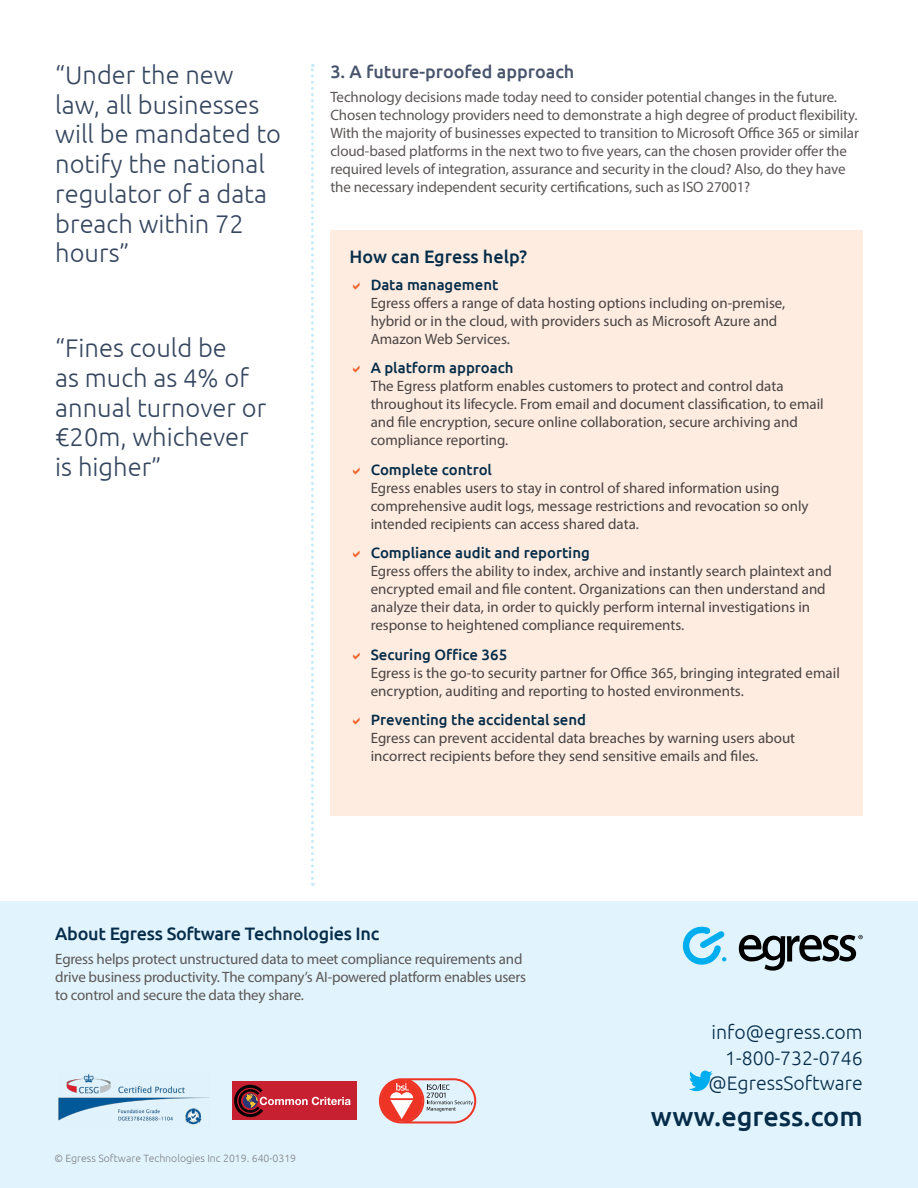
<style>
.page{position:relative;width:918px;height:1188px;background:#fff}
.page>*{position:absolute;margin:0;border:0;box-sizing:border-box;transform-origin:0 0}
.t1{font:500 27px "Ubuntu";color:#052c49}
.t2{font:300 25.5px/29.7px "Ubuntu";color:#35465f}
.t3{font:300 19.5px/25.5px "Ubuntu";color:#052c49;text-align:right}
.t4{font:500 18px "Ubuntu";letter-spacing:-.015em;color:#052c49}
.t5{font:500 18px "Ubuntu";color:#48546c}
.t6{font:15px/18px "Myriad Pro";color:#484342}
.t7{font:15px/18px "Myriad Pro";letter-spacing:-.01em;color:#5c5756}
.t8{font:500 15px "Ubuntu";color:#052c49}
.t9{font:300 10.5px "Ubuntu";color:#808285}
</style>
<div class="page">
<div style="left:330px;top:230px;width:533px;height:585px;background:#feece1"></div>
<svg style="left:311px;top:64px;width:3px;height:822px"></svg>
<div style="left:0;top:901px;width:918px;height:287px;background:#e1f4fd"></div>
<svg style="left:739px;top:935px;width:124px;height:36px"></svg>
<svg style="left:682px;top:926px;width:44px;height:39px"></svg>
<svg style="left:689px;top:1071px;width:24px;height:20px"></svg>
<div style="left:232px;top:1082px;width:125px;height:38px;background:#c72030"></div>
<svg style="left:234px;top:1085px;width:117px;height:32px"></svg>
<img style="left:58px;top:1074px;width:152px;height:51px">
<svg style="left:379px;top:1078px;width:97px;height:45px"></svg>
<h2 class="t2" style="left:55px;top:59px;width:227px">“Under the new law, all businesses will be mandated to notify the national regulator of a data breach within 72 hours”</h2>
<h2 class="t2" style="left:55px;top:332px;width:213px">“Fines could be<br>as much as 4% of annual turnover or €20m, whichever is higher”</h2>
<p class="t5" style="left:330px;top:60px;width:246px">3. A future-proofed approach</p>
<p class="t7" style="left:330px;top:88px;width:530px">Technology decisions made today need to consider potential changes in the future.<br>Chosen technology providers need to demonstrate a high degree of product flexibility.<br>With the majority of businesses expected to transition to Microsoft Office 365 or similar cloud-based platforms in the next two to five years, can the chosen provider offer the required levels of integration, assurance and security in the cloud? Also, do they have the necessary independent security certifications, such as ISO 27001?</p>
<p class="t4" style="left:350px;top:245px;width:179px">How can Egress help?</p>
<p class="t8" style="left:371px;top:275px;width:129px">Data management</p>
<p class="t6" style="left:371px;top:294px;width:416px">Egress offers a range of data hosting options including on-premise, hybrid or in the cloud, with providers such as Microsoft Azure and<br>Amazon Web Services.</p>
<p class="t8" style="left:371px;top:359px;width:144px">A platform approach</p>
<p class="t6" style="left:371px;top:377px;width:455px">The Egress platform enables customers to protect and control data throughout its lifecycle. From email and document classification, to email and file encryption, secure online collaboration, secure archiving and compliance reporting.</p>
<p class="t8" style="left:371px;top:460px;width:123px">Complete control</p>
<p class="t6" style="left:371px;top:479px;width:439px">Egress enables users to stay in control of shared information using comprehensive audit logs, message restrictions and revocation so only intended recipients can access shared data.</p>
<p class="t8" style="left:371px;top:544px;width:221px">Compliance audit and reporting</p>
<p class="t6" style="left:371px;top:562px;width:463px">Egress offers the ability to index, archive and instantly search plaintext and encrypted email and file content. Organizations can then understand and analyze their data, in order to quickly perform internal investigations in response to heightened compliance requirements.</p>
<p class="t8" style="left:371px;top:645px;width:138px">Securing Office 365</p>
<p class="t6" style="left:371px;top:664px;width:471px">Egress is the go-to security partner for Office 365, bringing integrated email encryption, auditing and reporting to hosted environments.</p>
<p class="t8" style="left:371px;top:711px;width:217px">Preventing the accidental send</p>
<p class="t6" style="left:371px;top:729px;width:426px">Egress can prevent accidental data breaches by warning users about incorrect recipients before they send sensitive emails and files.</p>
<p class="t4" style="left:55px;top:922px;width:326px">About Egress Software Technologies Inc</p>
<p class="t7" style="left:55px;top:950px;width:472px">Egress helps protect unstructured data to meet compliance requirements and drive business productivity. The company’s AI-powered platform enables users to control and secure the data they share.</p>
<p class="t9" style="left:55px;top:1152px;width:243px">© Egress Software Technologies Inc 2019. 640-0319</p>
<h3 class="t3" style="left:709px;top:1019px;width:156px">info@egress.com<br>1-800-732-0746 @EgressSoftware</h3>
<h1 class="t1" style="left:651px;top:1099px;width:213px">www.egress.com</h1>
</div>
